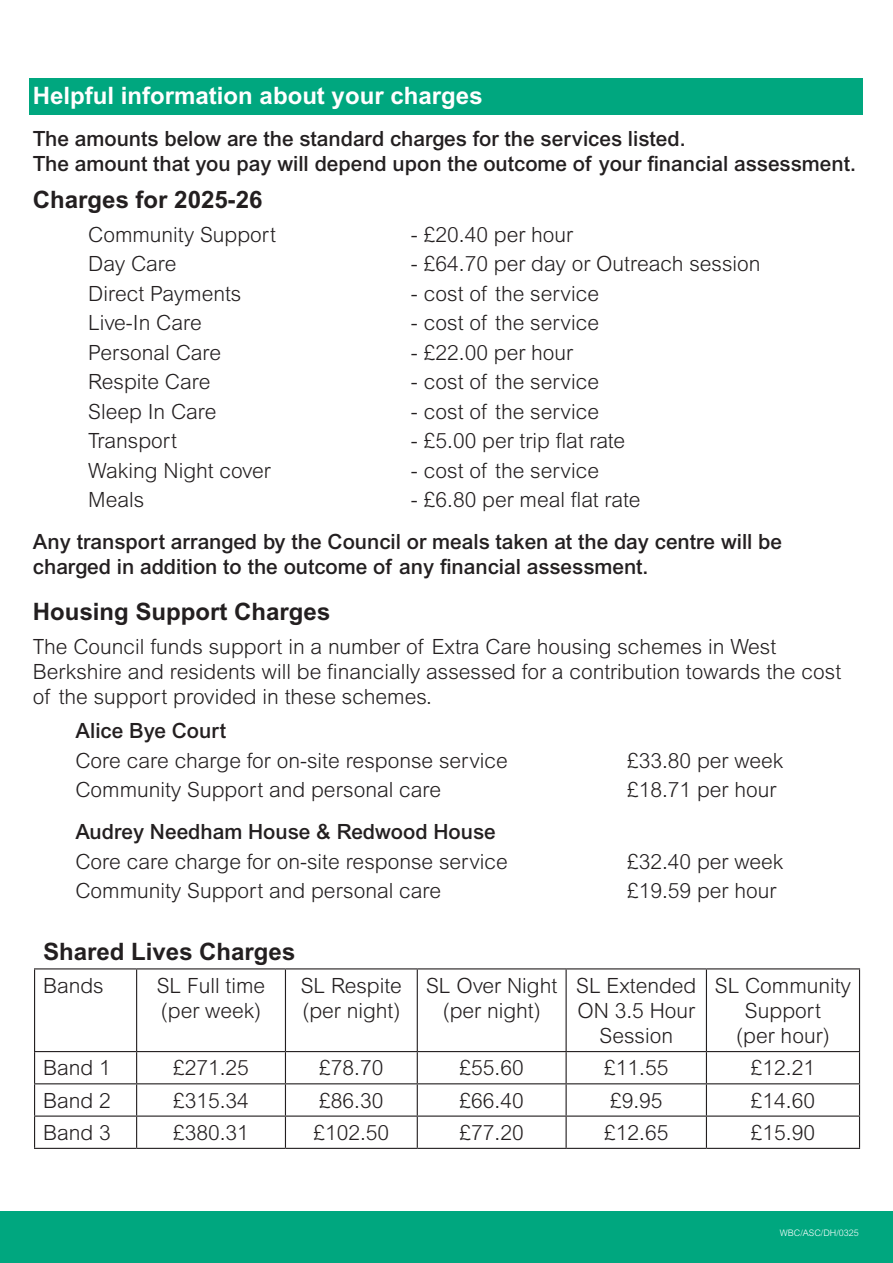
<style>
.page{position:relative;width:893px;height:1263px;background:#fff}
.page>*{position:absolute;margin:0;border:0;box-sizing:border-box;transform-origin:0 0}
.Body_text{font:700 24px "Arial MT Std";color:#231f20}
.Body_text-2{font:700 24px "Arial MT Std";color:#fff}
.Body_text-3{font:300 21px/25.2px "Arial MT Std";color:#231f20}
.Body_text-4{font:500 21px/25.2px "Arial MT Std";color:#231f20}
.Body_text-5{font:300 9px "Arial MT Std";color:#fff}
</style>
<div class="page">
<hr style="left:34px;top:968px;width:103px;height:1px;background:#231f20">
<hr style="left:34px;top:969px;width:1px;height:82px;background:#231f20">
<hr style="left:137px;top:968px;width:148px;height:1px;background:#231f20">
<hr style="left:136px;top:969px;width:1px;height:82px;background:#231f20">
<hr style="left:285px;top:968px;width:132px;height:1px;background:#231f20">
<hr style="left:285px;top:969px;width:1px;height:82px;background:#231f20">
<hr style="left:417px;top:968px;width:149px;height:1px;background:#231f20">
<hr style="left:417px;top:969px;width:1px;height:82px;background:#231f20">
<hr style="left:566px;top:968px;width:140px;height:1px;background:#231f20">
<hr style="left:566px;top:969px;width:1px;height:82px;background:#231f20">
<hr style="left:706px;top:968px;width:154px;height:1px;background:#231f20">
<hr style="left:706px;top:969px;width:1px;height:82px;background:#231f20">
<hr style="left:859px;top:969px;width:1px;height:82px;background:#231f20">
<hr style="left:34px;top:1051px;width:103px;height:1px;background:#231f20">
<hr style="left:34px;top:1052px;width:1px;height:31px;background:#231f20">
<hr style="left:137px;top:1051px;width:148px;height:1px;background:#231f20">
<hr style="left:136px;top:1052px;width:1px;height:31px;background:#231f20">
<hr style="left:285px;top:1051px;width:132px;height:1px;background:#231f20">
<hr style="left:285px;top:1052px;width:1px;height:31px;background:#231f20">
<hr style="left:417px;top:1051px;width:149px;height:1px;background:#231f20">
<hr style="left:417px;top:1052px;width:1px;height:31px;background:#231f20">
<hr style="left:566px;top:1051px;width:140px;height:1px;background:#231f20">
<hr style="left:566px;top:1052px;width:1px;height:31px;background:#231f20">
<hr style="left:706px;top:1051px;width:154px;height:1px;background:#231f20">
<hr style="left:706px;top:1052px;width:1px;height:31px;background:#231f20">
<hr style="left:859px;top:1052px;width:1px;height:31px;background:#231f20">
<hr style="left:34px;top:1083px;width:103px;height:1px;background:#231f20">
<hr style="left:34px;top:1084px;width:1px;height:31px;background:#231f20">
<hr style="left:137px;top:1083px;width:148px;height:1px;background:#231f20">
<hr style="left:136px;top:1084px;width:1px;height:31px;background:#231f20">
<hr style="left:285px;top:1083px;width:132px;height:1px;background:#231f20">
<hr style="left:285px;top:1084px;width:1px;height:31px;background:#231f20">
<hr style="left:417px;top:1083px;width:149px;height:1px;background:#231f20">
<hr style="left:417px;top:1084px;width:1px;height:31px;background:#231f20">
<hr style="left:566px;top:1083px;width:140px;height:1px;background:#231f20">
<hr style="left:566px;top:1084px;width:1px;height:31px;background:#231f20">
<hr style="left:706px;top:1083px;width:154px;height:1px;background:#231f20">
<hr style="left:706px;top:1084px;width:1px;height:31px;background:#231f20">
<hr style="left:859px;top:1084px;width:1px;height:31px;background:#231f20">
<hr style="left:34px;top:1115px;width:103px;height:2px;background:#231f20">
<hr style="left:34px;top:1117px;width:1px;height:31px;background:#231f20">
<hr style="left:137px;top:1115px;width:148px;height:2px;background:#231f20">
<hr style="left:136px;top:1117px;width:1px;height:31px;background:#231f20">
<hr style="left:285px;top:1115px;width:132px;height:2px;background:#231f20">
<hr style="left:285px;top:1117px;width:1px;height:31px;background:#231f20">
<hr style="left:417px;top:1115px;width:149px;height:2px;background:#231f20">
<hr style="left:417px;top:1117px;width:1px;height:31px;background:#231f20">
<hr style="left:566px;top:1115px;width:140px;height:2px;background:#231f20">
<hr style="left:566px;top:1117px;width:1px;height:31px;background:#231f20">
<hr style="left:706px;top:1115px;width:154px;height:2px;background:#231f20">
<hr style="left:706px;top:1117px;width:1px;height:31px;background:#231f20">
<hr style="left:859px;top:1117px;width:1px;height:31px;background:#231f20">
<hr style="left:34px;top:1148px;width:103px;height:1px;background:#231f20">
<hr style="left:137px;top:1148px;width:148px;height:1px;background:#231f20">
<hr style="left:285px;top:1148px;width:132px;height:1px;background:#231f20">
<hr style="left:417px;top:1148px;width:149px;height:1px;background:#231f20">
<hr style="left:566px;top:1148px;width:140px;height:1px;background:#231f20">
<hr style="left:706px;top:1148px;width:154px;height:1px;background:#231f20">
<div style="left:0;top:1212px;width:893px;height:51px;background:#00a77f"></div>
<div style="left:30px;top:78px;width:833px;height:36px;background:#00a77f"></div>
<p class="Body_text-2" style="left:33px;top:81px;width:451px">Helpful information about your charges</p>
<p class="Body_text-4" style="left:33px;top:126px;width:824px">The amounts below are the standard charges for the services listed.<br>The amount that you pay will depend upon the outcome of your financial assessment.</p>
<p class="Body_text" style="left:33px;top:186px;width:231px">Charges for 2025-26</p>
<p class="Body_text-3" style="left:88px;top:222px;width:189px">Community Support</p>
<p class="Body_text-3" style="left:411px;top:222px;width:164px">- £20.40 per hour</p>
<p class="Body_text-3" style="left:88px;top:251px;width:90px">Day Care</p>
<p class="Body_text-3" style="left:411px;top:251px;width:351px">- £64.70 per day or Outreach session</p>
<p class="Body_text-3" style="left:88px;top:281px;width:155px">Direct Payments</p>
<p class="Body_text-3" style="left:411px;top:281px;width:190px">- cost of the service</p>
<p class="Body_text-3" style="left:88px;top:310px;width:115px">Live-In Care</p>
<p class="Body_text-3" style="left:411px;top:310px;width:190px">- cost of the service</p>
<p class="Body_text-3" style="left:88px;top:340px;width:135px">Personal Care</p>
<p class="Body_text-3" style="left:411px;top:340px;width:164px">- £22.00 per hour</p>
<p class="Body_text-3" style="left:88px;top:369px;width:124px">Respite Care</p>
<p class="Body_text-3" style="left:411px;top:369px;width:190px">- cost of the service</p>
<p class="Body_text-3" style="left:88px;top:399px;width:130px">Sleep In Care</p>
<p class="Body_text-3" style="left:411px;top:399px;width:190px">- cost of the service</p>
<p class="Body_text-3" style="left:88px;top:428px;width:90px">Transport</p>
<p class="Body_text-3" style="left:411px;top:428px;width:216px">- £5.00 per trip flat rate</p>
<p class="Body_text-3" style="left:88px;top:458px;width:184px">Waking Night cover</p>
<p class="Body_text-3" style="left:411px;top:458px;width:190px">- cost of the service</p>
<p class="Body_text-3" style="left:88px;top:487px;width:58px">Meals</p>
<p class="Body_text-3" style="left:411px;top:487px;width:231px">- £6.80 per meal flat rate</p>
<p class="Body_text-4" style="left:33px;top:529px;width:751px">Any transport arranged by the Council or meals taken at the day centre will be charged in addition to the outcome of any financial assessment.</p>
<p class="Body_text" style="left:33px;top:598px;width:299px">Housing Support Charges</p>
<p class="Body_text-3" style="left:33px;top:634px;width:810px">The Council funds support in a number of Extra Care housing schemes in West<br>Berkshire and residents will be financially assessed for a contribution towards the cost of the support provided in these schemes.</p>
<p class="Body_text-4" style="left:75px;top:718px;width:152px">Alice Bye Court</p>
<p class="Body_text-3" style="left:75px;top:747px;width:434px">Core care charge for on-site response service</p>
<p class="Body_text-3" style="left:627px;top:747px;width:158px">£33.80 per week</p>
<p class="Body_text-3" style="left:75px;top:777px;width:367px">Community Support and personal care</p>
<p class="Body_text-3" style="left:627px;top:777px;width:151px">£18.71 per hour</p>
<p class="Body_text-4" style="left:75px;top:819px;width:422px">Audrey Needham House &amp; Redwood House</p>
<p class="Body_text-3" style="left:75px;top:849px;width:434px">Core care charge for on-site response service</p>
<p class="Body_text-3" style="left:627px;top:849px;width:158px">£32.40 per week</p>
<p class="Body_text-3" style="left:75px;top:878px;width:367px">Community Support and personal care</p>
<p class="Body_text-3" style="left:627px;top:878px;width:151px">£19.59 per hour</p>
<p class="Body_text" style="left:43px;top:938px;width:254px">Shared Lives Charges</p>
<p class="Body_text-3" style="left:43px;top:973px;width:62px">Bands</p>
<p class="Body_text-3" style="left:157px;top:973px;width:110px">SL Full time (per week)</p>
<p class="Body_text-3" style="left:301px;top:973px;width:103px">SL Respite (per night)</p>
<p class="Body_text-3" style="left:426px;top:973px;width:133px;text-align:center">SL Over Night (per night)</p>
<p class="Body_text-3" style="left:576px;top:973px;width:122px;text-align:center">SL Extended<br>ON 3.5 Hour<br>Session</p>
<p class="Body_text-3" style="left:715px;top:973px;width:138px;text-align:center">SL Community<br>Support<br>(per hour)</p>
<p class="Body_text-3" style="left:43px;top:1055px;width:69px">Band 1</p>
<p class="Body_text-3" style="left:173px;top:1055px;width:77px">£271.25</p>
<p class="Body_text-3" style="left:319px;top:1055px;width:66px">£78.70</p>
<p class="Body_text-3" style="left:460px;top:1055px;width:66px">£55.60</p>
<p class="Body_text-3" style="left:604px;top:1055px;width:66px">£11.55</p>
<p class="Body_text-3" style="left:751px;top:1055px;width:66px">£12.21</p>
<p class="Body_text-3" style="left:43px;top:1087px;width:69px">Band 2</p>
<p class="Body_text-3" style="left:173px;top:1087px;width:77px">£315.34</p>
<p class="Body_text-3" style="left:319px;top:1087px;width:66px">£86.30</p>
<p class="Body_text-3" style="left:460px;top:1087px;width:66px">£66.40</p>
<p class="Body_text-3" style="left:610px;top:1087px;width:54px">£9.95</p>
<p class="Body_text-3" style="left:751px;top:1087px;width:66px">£14.60</p>
<p class="Body_text-3" style="left:43px;top:1120px;width:69px">Band 3</p>
<p class="Body_text-3" style="left:173px;top:1120px;width:77px">£380.31</p>
<p class="Body_text-3" style="left:313px;top:1120px;width:77px">£102.50</p>
<p class="Body_text-3" style="left:460px;top:1120px;width:66px">£77.20</p>
<p class="Body_text-3" style="left:604px;top:1120px;width:66px">£12.65</p>
<p class="Body_text-3" style="left:751px;top:1120px;width:66px">£15.90</p>
<p class="Body_text-5" style="left:780px;top:1227px;width:81px">WBC/ASC/DH/0325</p>
</div>
